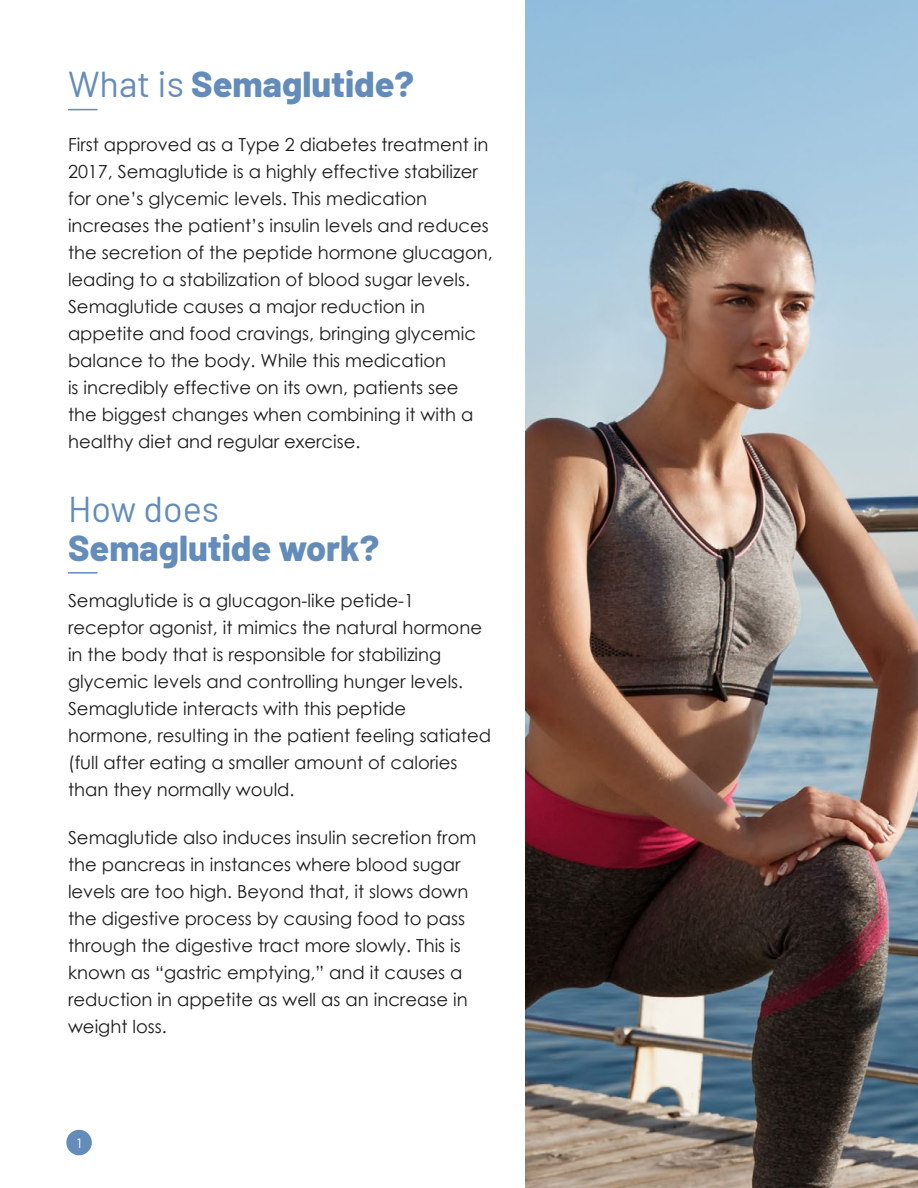
<style>
.page{position:relative;width:918px;height:1188px;background:#fff}
.page>*{position:absolute;margin:0;border:0;box-sizing:border-box;transform-origin:0 0}
.t1{font:800 36px/39px "Barlow";color:#638cbb}
.t2{font:18px/27px "Century Gothic";color:#1c1c1c}
.t3{font:13.5px "Barlow";color:#fff}
.s1{font-weight:400}
</style>
<div class="page">
<img style="left:526px;top:0;width:392px;height:1188px">
<hr style="left:68px;top:109px;width:30px;height:1px;background:#638cbb">
<hr style="left:68px;top:572px;width:30px;height:2px;background:#638cbb">
<div style="left:66px;top:1130px;width:26px;height:25px;background:#638cbb;border-radius:50%"></div>
<p class="t1" style="left:68px;top:61px;width:348px"><span class="s1">What is</span> Semaglutide?</p>
<p class="t2" style="left:68px;top:131px;width:426px">First approved as a Type 2 diabetes treatment in 2017, Semaglutide is a highly effective stabilizer for one’s glycemic levels. This medication increases the patient’s insulin levels and reduces the secretion of the peptide hormone glucagon, leading to a stabilization of blood sugar levels.<br>Semaglutide causes a major reduction in appetite and food cravings, bringing glycemic balance to the body. While this medication<br>is incredibly effective on its own, patients see<br>the biggest changes when combining it with a healthy diet and regular exercise.</p>
<p class="t1" style="left:68px;top:487px;width:313px"><span class="s1">How does<br></span>Semaglutide work?</p>
<p class="t2" style="left:68px;top:586px;width:425px">Semaglutide is a glucagon-like petide-1 receptor agonist, it mimics the natural hormone in the body that is responsible for stabilizing glycemic levels and controlling hunger levels.<br>Semaglutide interacts with this peptide hormone, resulting in the patient feeling satiated (full after eating a smaller amount of calories than they normally would.</p>
<p class="t2" style="left:68px;top:824px;width:410px">Semaglutide also induces insulin secretion from the pancreas in instances where blood sugar levels are too high. Beyond that, it slows down the digestive process by causing food to pass through the digestive tract more slowly. This is known as “gastric emptying,” and it causes a reduction in appetite as well as an increase in weight loss.</p>
<p class="t3" style="left:77px;top:1133px;width:6px">1</p>
</div>
